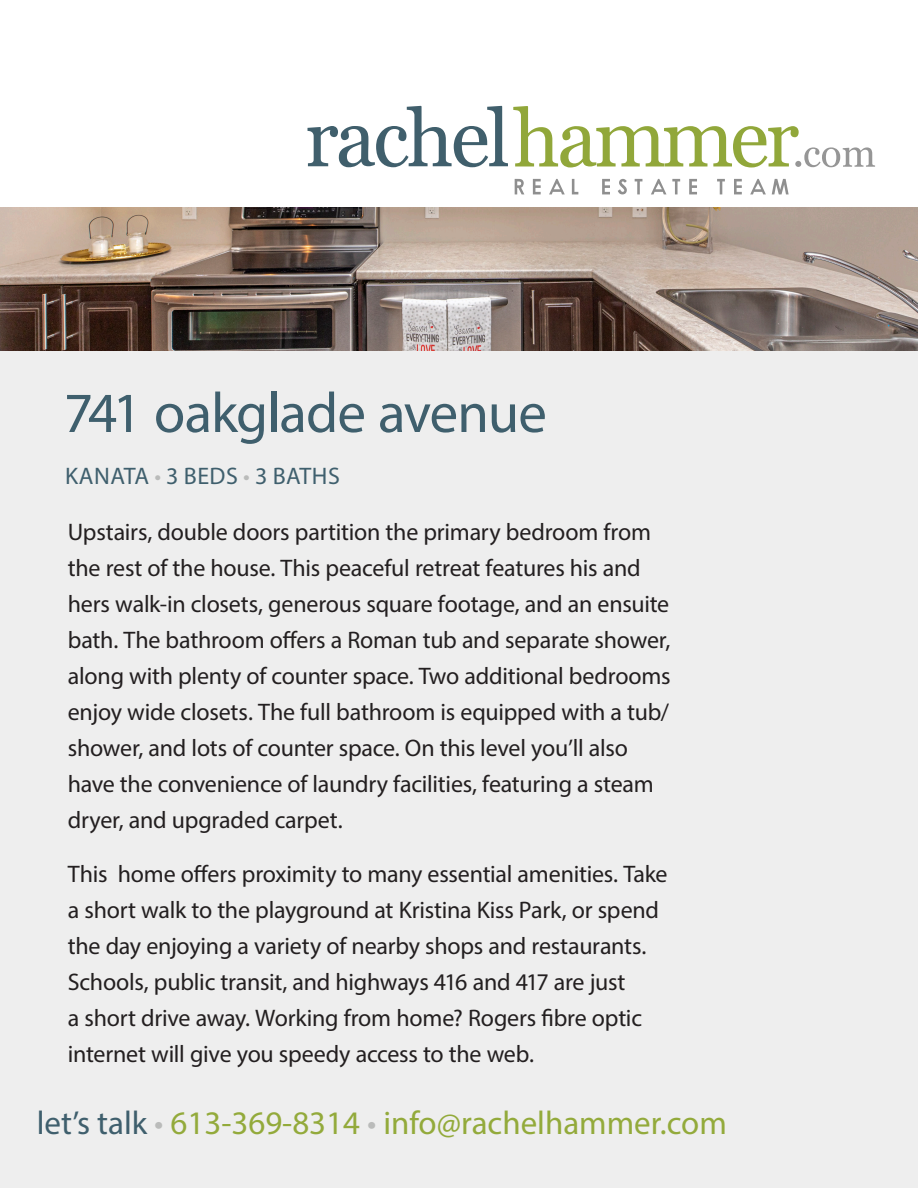
<style>
.page{position:relative;width:918px;height:1188px;background:#fff}
.page>*{position:absolute;margin:0;border:0;box-sizing:border-box;transform-origin:0 0}
.Header_1{font:57px "Myriad Pro";letter-spacing:-.02em;color:#3f5f6d}
.t1{font:33px "Myriad Pro";color:#93aa3b}
.Body{font:24px/36px "Myriad Pro";letter-spacing:-.01em;color:#231f20}
.Fast_Notes{font:24px "Myriad Pro";letter-spacing:.02em;color:#3f5f6d}
.s1{color:#babbba}
.s2{color:#3f5f6d}
</style>
<div class="page">
<div style="left:0;top:207px;width:918px;height:981px;background:#eee"></div>
<svg style="left:515px;top:179px;width:9px;height:15px"></svg>
<svg style="left:533px;top:179px;width:8px;height:15px"></svg>
<svg style="left:549px;top:179px;width:16px;height:15px"></svg>
<svg style="left:572px;top:179px;width:6px;height:15px"></svg>
<svg style="left:602px;top:179px;width:8px;height:15px"></svg>
<svg style="left:618px;top:179px;width:9px;height:15px"></svg>
<svg style="left:635px;top:179px;width:7px;height:15px"></svg>
<svg style="left:651px;top:179px;width:15px;height:15px"></svg>
<svg style="left:672px;top:179px;width:8px;height:15px"></svg>
<svg style="left:689px;top:179px;width:8px;height:15px"></svg>
<svg style="left:717px;top:179px;width:8px;height:15px"></svg>
<svg style="left:734px;top:179px;width:8px;height:15px"></svg>
<svg style="left:750px;top:179px;width:16px;height:15px"></svg>
<svg style="left:772px;top:179px;width:17px;height:15px"></svg>
<svg style="left:308px;top:106px;width:567px;height:61px"></svg>
<img style="left:0;top:207px;width:918px;height:144px">
<p class="Header_1" style="left:64px;top:378px;width:485px">741 oakglade avenue</p>
<p class="Fast_Notes" style="left:65px;top:461px;width:276px">KANATA <span class="s1">•</span> 3 BEDS <span class="s1">•</span> 3 BATHS</p>
<p class="Body" style="left:68px;top:514px;width:604px">Upstairs, double doors partition the primary bedroom from the rest of the house. This peaceful retreat features his and hers walk-in closets, generous square footage, and an ensuite bath. The bathroom offers a Roman tub and separate shower, along with plenty of counter space. Two additional bedrooms enjoy wide closets. The full bathroom is equipped with a tub/ shower, and lots of counter space. On this level you’ll also have the convenience of laundry facilities, featuring a steam dryer, and upgraded carpet.</p>
<p class="Body" style="left:68px;top:856px;width:601px">This home offers proximity to many essential amenities. Take a short walk to the playground at Kristina Kiss Park, or spend the day enjoying a variety of nearby shops and restaurants.<br>Schools, public transit, and highways 416 and 417 are just<br>a short drive away. Working from home? Rogers fibre optic internet will give you speedy access to the web.</p>
<p class="t1" style="left:37px;top:1103px;width:692px"><span class="s2">let’s talk</span> <span class="s1">•</span> 613-369-8314 <span class="s1">•</span> info@rachelhammer.com</p>
</div>
